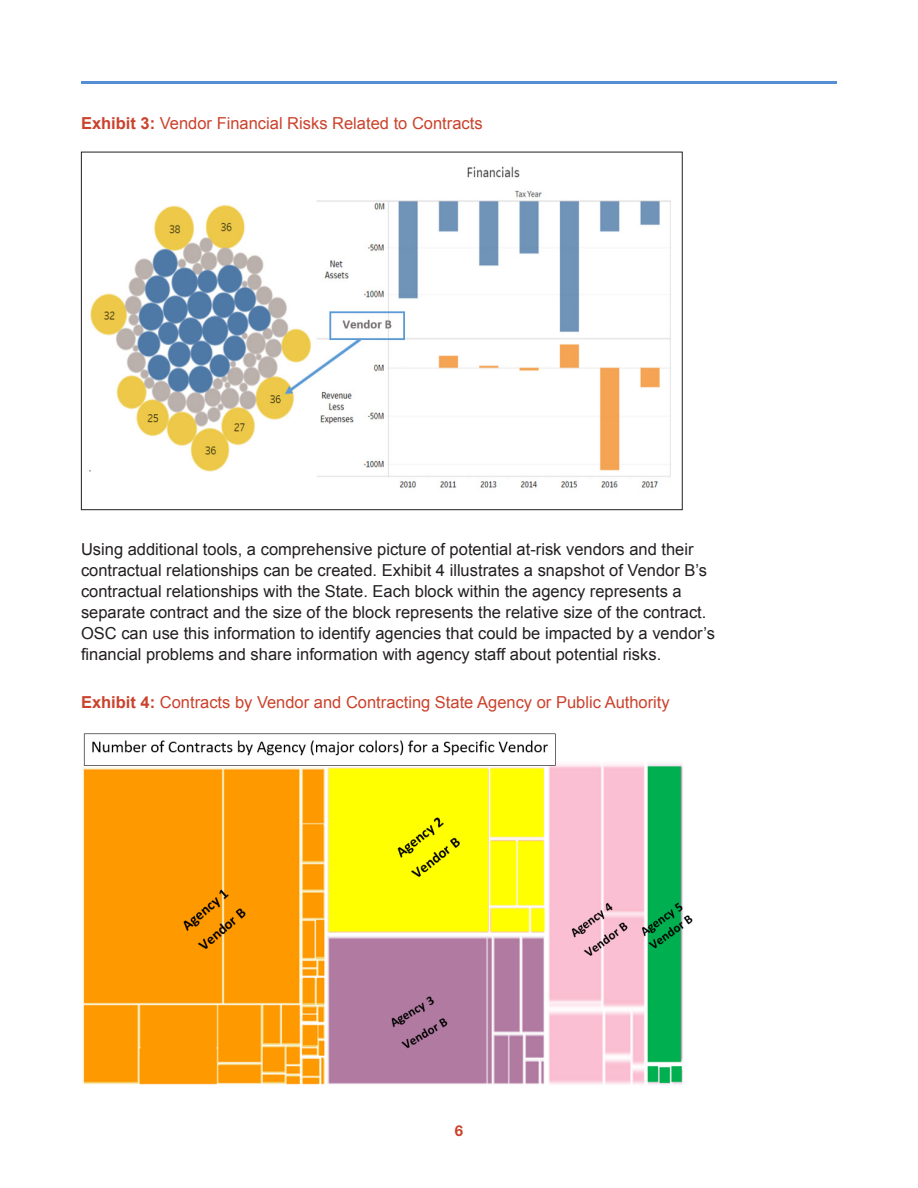
<style>
.page{position:relative;width:918px;height:1188px;background:#fff}
.page>*{position:absolute;margin:0;border:0;box-sizing:border-box;transform-origin:0 0}
._3_Body_Text{font:16.5px/21px "Arial";color:#231f20}
._7_Figures{font:16.5px "Arial";color:#ca422c}
.t1{font:700 15px "Helvetica Neue LT Std";color:#ca422c}
.s1{font-weight:700}
</style>
<div class="page">
<hr style="left:81px;top:81px;width:756px;height:3px;background:#558ed5">
<img style="left:89px;top:166px;width:582px;height:322px">
<img style="left:82px;top:733px;width:610px;height:352px">
<p class="_7_Figures" style="left:81px;top:112px;width:403px"><span class="s1">Exhibit 3:</span> Vendor Financial Risks Related to Contracts</p>
<p class="_3_Body_Text" style="left:81px;top:539px;width:636px">Using additional tools, a comprehensive picture of potential at-risk vendors and their contractual relationships can be created. Exhibit 4 illustrates a snapshot of Vendor B’s contractual relationships with the State. Each block within the agency represents a separate contract and the size of the block represents the relative size of the contract.<br>OSC can use this information to identify agencies that could be impacted by a vendor’s financial problems and share information with agency staff about potential risks.</p>
<p class="_7_Figures" style="left:81px;top:691px;width:590px"><span class="s1">Exhibit 4:</span> Contracts by Vendor and Contracting State Agency or Public Authority</p>
<p class="t1" style="left:455px;top:1121px;width:10px">6</p>
</div>
